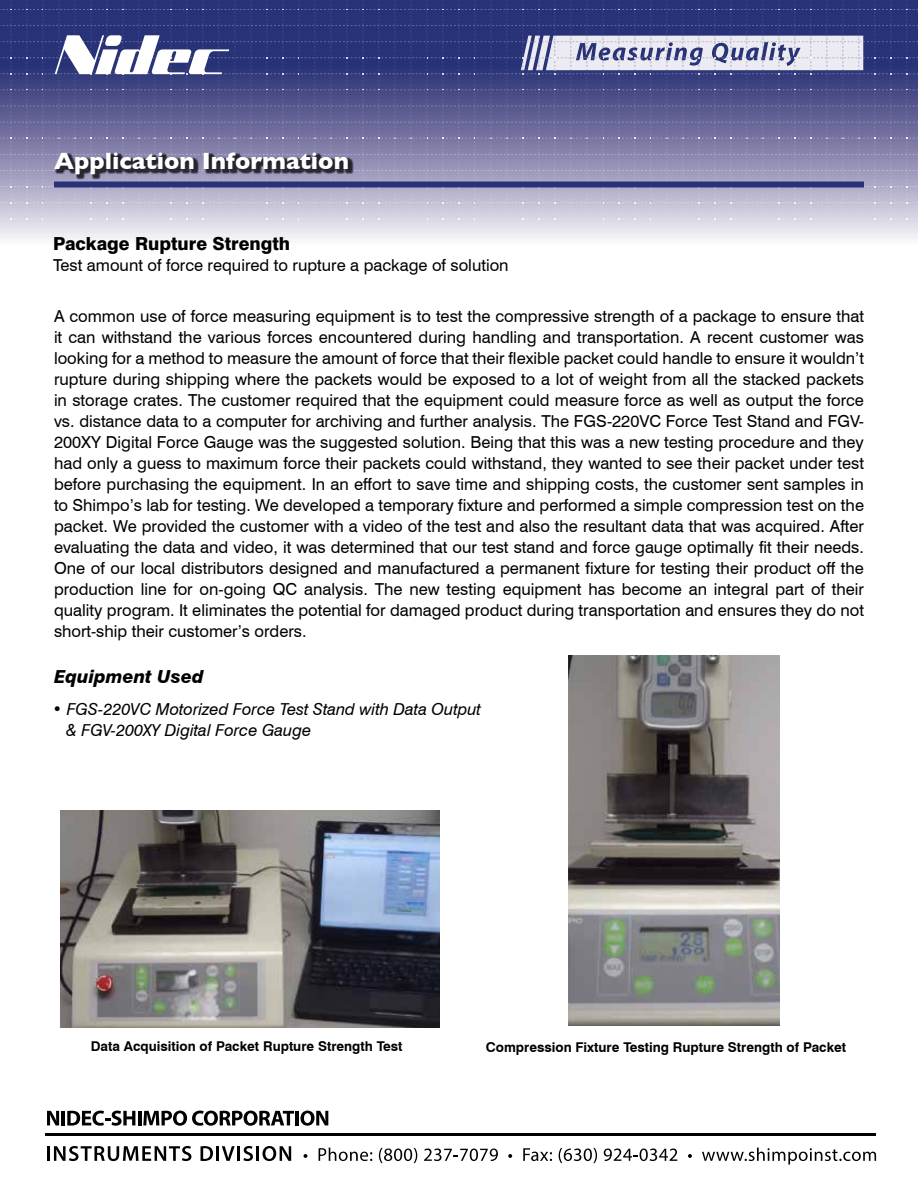
<style>
.page{position:relative;width:918px;height:1188px;background:#fff}
.page>*{position:absolute;margin:0;border:0;box-sizing:border-box;transform-origin:0 0}
.t1{font:700 24px "Gill Sans";color:#fff}
.t2{font:800 18px "Swiss 721 BT";color:#000}
.t3{font:italic 800 18px "Swiss 721 BT";color:#000}
.t4{font:16.5px/21px "Swiss 721 BT";color:#000;text-align:justify}
.t5{font:italic 16.5px/21px "Swiss 721 BT";color:#000}
.t6{font:700 13.5px "Swiss 721 BT";color:#000}
</style>
<div class="page">
<svg style="left:0;top:0;width:918px;height:240px;background:#7a7ca8"></svg>
<div style="left:54px;top:153px;width:300px;height:27px;background:#000;opacity:.75"></div>
<div style="left:54px;top:182px;width:810px;height:6px;background:#293277"></div>
<img style="left:60px;top:810px;width:380px;height:218px">
<img style="left:569px;top:655px;width:210px;height:371px">
<hr style="left:46px;top:1133px;width:830px;height:3px;background:#000">
<hr style="left:47px;top:1146px;width:3px;height:15px;background:#000">
<svg style="left:54px;top:1146px;width:137px;height:15px"></svg>
<svg style="left:201px;top:1146px;width:12px;height:15px"></svg>
<hr style="left:216px;top:1146px;width:3px;height:15px;background:#000">
<svg style="left:222px;top:1146px;width:13px;height:15px"></svg>
<hr style="left:237px;top:1146px;width:3px;height:15px;background:#000">
<svg style="left:243px;top:1146px;width:10px;height:15px"></svg>
<hr style="left:256px;top:1146px;width:3px;height:15px;background:#000">
<svg style="left:263px;top:1146px;width:28px;height:15px"></svg>
<svg style="left:303px;top:1154px;width:4px;height:4px"></svg>
<svg style="left:319px;top:1148px;width:53px;height:13px"></svg>
<svg style="left:379px;top:1148px;width:38px;height:15px"></svg>
<svg style="left:424px;top:1149px;width:74px;height:12px"></svg>
<svg style="left:508px;top:1154px;width:4px;height:4px"></svg>
<svg style="left:523px;top:1148px;width:29px;height:13px"></svg>
<svg style="left:559px;top:1148px;width:38px;height:15px"></svg>
<svg style="left:604px;top:1149px;width:73px;height:12px"></svg>
<svg style="left:688px;top:1154px;width:4px;height:4px"></svg>
<svg style="left:702px;top:1148px;width:174px;height:17px"></svg>
<svg style="left:47px;top:1111px;width:12px;height:14px"></svg>
<hr style="left:62px;top:1111px;width:3px;height:14px;background:#000">
<svg style="left:67px;top:1111px;width:68px;height:15px"></svg>
<hr style="left:138px;top:1111px;width:3px;height:14px;background:#000">
<svg style="left:143px;top:1111px;width:151px;height:15px"></svg>
<hr style="left:295px;top:1111px;width:4px;height:14px;background:#000">
<svg style="left:300px;top:1111px;width:28px;height:15px"></svg>
<h1 class="t1" style="left:54px;top:142px;width:296px">Application Information</h1>
<p class="t2" style="left:53px;top:233px;width:239px">Package Rupture Strength</p>
<p class="t4" style="left:53px;top:254px;width:457px">Test amount of force required to rupture a package of solution</p>
<p class="t4" style="left:54px;top:305px;width:812px">A common use of force measuring equipment is to test the compressive strength of a package to ensure that it can withstand the various forces encountered during handling and transportation. A recent customer was looking for a method to measure the amount of force that their flexible packet could handle to ensure it wouldn’t rupture during shipping where the packets would be exposed to a lot of weight from all the stacked packets in storage crates. The customer required that the equipment could measure force as well as output the force vs. distance data to a computer for archiving and further analysis. The FGS-220VC Force Test Stand and FGV-200XY Digital Force Gauge was the suggested solution. Being that this was a new testing procedure and they had only a guess to maximum force their packets could withstand, they wanted to see their packet under test before purchasing the equipment. In an effort to save time and shipping costs, the customer sent samples in to Shimpo’s lab for testing. We developed a temporary fixture and performed a simple compression test on the packet. We provided the customer with a video of the test and also the resultant data that was acquired. After evaluating the data and video, it was determined that our test stand and force gauge optimally fit their needs.<br>One of our local distributors designed and manufactured a permanent fixture for testing their product off the production line for on-going QC analysis. The new testing equipment has become an integral part of their quality program. It eliminates the potential for damaged product during transportation and ensures they do not short-ship their customer’s orders.</p>
<p class="t3" style="left:54px;top:666px;width:151px">Equipment Used</p>
<p class="t5" style="left:66px;top:698px;width:416px;text-indent:-14px">• FGS-220VC Motorized Force Test Stand with Data Output &amp; FGV-200XY Digital Force Gauge</p>
<p class="t6" style="left:91px;top:1038px;width:313px">Data Acquisition of Packet Rupture Strength Test</p>
<p class="t6" style="left:486px;top:1039px;width:362px">Compression Fixture Testing Rupture Strength of Packet</p>
</div>
